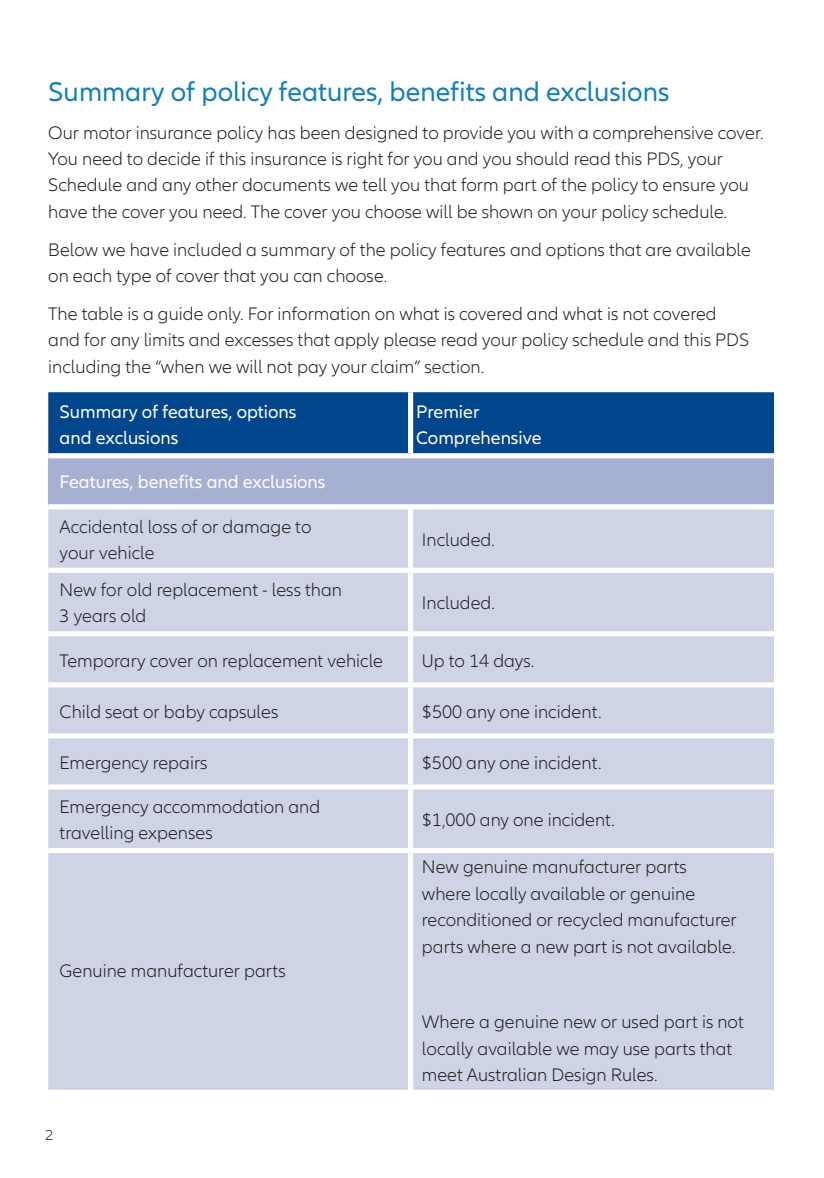
<style>
.page{position:relative;width:824px;height:1178px;background:#fff}
.page>*{position:absolute;margin:0;border:0;box-sizing:border-box;transform-origin:0 0}
.t1{font:28px "Allianz Neo";color:#147fb5}
.t2{font:300 18.8px/26.4px "Allianz Neo";color:#231f20}
.t3{font:18.8px/26.4px "Allianz Neo";color:#fff}
.t4{font:300 15px "Allianz Neo";color:#231f20}
</style>
<div class="page">
<div style="left:48px;top:392px;width:726px;height:61px;background:#01468c"></div>
<div style="left:48px;top:456px;width:726px;height:51px;background:#a6b0d2"></div>
<div style="left:48px;top:509px;width:726px;height:580px;background:#ced3e6"></div>
<div style="left:408px;top:392px;width:5px;height:61px;background:#fff"></div>
<div style="left:48px;top:453px;width:726px;height:5px;background:#fff"></div>
<div style="left:408px;top:509px;width:5px;height:58px;background:#fff"></div>
<div style="left:408px;top:573px;width:5px;height:58px;background:#fff"></div>
<div style="left:408px;top:636px;width:5px;height:46px;background:#fff"></div>
<div style="left:408px;top:687px;width:5px;height:46px;background:#fff"></div>
<div style="left:408px;top:738px;width:5px;height:46px;background:#fff"></div>
<div style="left:408px;top:789px;width:5px;height:58px;background:#fff"></div>
<div style="left:408px;top:853px;width:5px;height:236px;background:#fff"></div>
<div style="left:48px;top:504px;width:726px;height:5px;background:#fff"></div>
<div style="left:48px;top:567px;width:726px;height:6px;background:#fff"></div>
<div style="left:48px;top:631px;width:726px;height:5px;background:#fff"></div>
<div style="left:48px;top:682px;width:726px;height:5px;background:#fff"></div>
<div style="left:48px;top:733px;width:726px;height:5px;background:#fff"></div>
<div style="left:48px;top:784px;width:726px;height:5px;background:#fff"></div>
<div style="left:48px;top:847px;width:726px;height:6px;background:#fff"></div>
<h1 class="t1" style="left:48px;top:81px;width:623px">Summary of policy features, benefits and exclusions</h1>
<p class="t2" style="left:48px;top:120px;width:717px">Our motor insurance policy has been designed to provide you with a comprehensive cover.<br>You need to decide if this insurance is right for you and you should read this PDS, your Schedule and any other documents we tell you that form part of the policy to ensure you have the cover you need. The cover you choose will be shown on your policy schedule.</p>
<p class="t2" style="left:48px;top:238px;width:704px">Below we have included a summary of the policy features and options that are available on each type of cover that you can choose.</p>
<p class="t2" style="left:48px;top:302px;width:702px">The table is a guide only. For information on what is covered and what is not covered and for any limits and excesses that apply please read your policy schedule and this PDS including the “when we will not pay your claim” section.</p>
<p class="t3" style="left:60px;top:400px;width:238px">Summary of features, options and exclusions</p>
<p class="t3" style="left:416px;top:400px;width:127px">Premier<br>Comprehensive</p>
<p class="t3" style="left:60px;top:470px;width:267px">Features, benefits and exclusions</p>
<p class="t2" style="left:60px;top:514px;width:253px">Accidental loss of or damage to your vehicle</p>
<p class="t2" style="left:422px;top:527px;width:75px">Included.</p>
<p class="t2" style="left:60px;top:578px;width:284px">New for old replacement - less than<br>3 years old</p>
<p class="t2" style="left:422px;top:591px;width:75px">Included.</p>
<p class="t2" style="left:60px;top:648px;width:325px">Temporary cover on replacement vehicle</p>
<p class="t2" style="left:422px;top:648px;width:114px">Up to 14 days.</p>
<p class="t2" style="left:60px;top:699px;width:220px">Child seat or baby capsules</p>
<p class="t2" style="left:422px;top:699px;width:181px">$500 any one incident.</p>
<p class="t2" style="left:60px;top:750px;width:150px">Emergency repairs</p>
<p class="t2" style="left:422px;top:750px;width:181px">$500 any one incident.</p>
<p class="t2" style="left:60px;top:794px;width:262px">Emergency accommodation and travelling expenses</p>
<p class="t2" style="left:422px;top:807px;width:195px">$1,000 any one incident.</p>
<p class="t2" style="left:60px;top:959px;width:228px">Genuine manufacturer parts</p>
<p class="t4" style="left:45px;top:1129px;width:10px">2</p>
<p class="t2" style="left:422px;top:855px;width:316px">New genuine manufacturer parts where locally available or genuine reconditioned or recycled manufacturer parts where a new part is not available.</p>
<p class="t2" style="left:422px;top:1010px;width:323px">Where a genuine new or used part is not locally available we may use parts that meet Australian Design Rules.</p>
</div>
